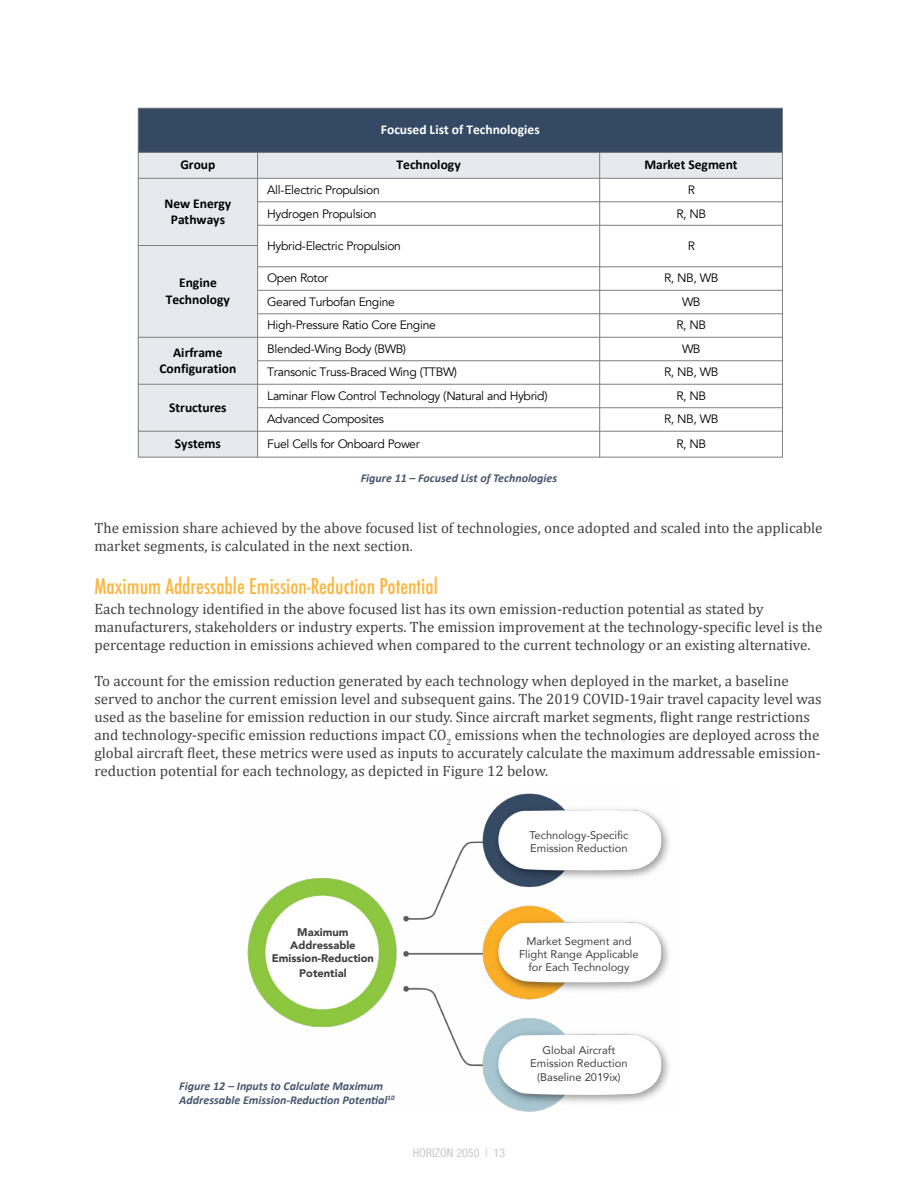
<style>
.page{position:relative;width:918px;height:1188px;background:#fff}
.page>*{position:absolute;margin:0;border:0;box-sizing:border-box;transform-origin:0 0}
.t1{font:500 condensed 21px "Futura";color:#fcb63f}
.t2{font:15px/18px "Cambria";color:#414042}
.t3{font:700 13.5px/16.2px "Calibri";color:#000;text-align:center}
.t4{font:700 13.5px "Calibri";color:#fff}
.t5{font:12.15px "Avenir";letter-spacing:-.03em;color:#000}
.t6{font:italic 700 12px/14.4px "Calibri";color:#46556e}
.t7{font:condensed 12px "Helvetica Neue LT Com";color:#c7c8ca}
.t8{font:11.1px/13.4px "Avenir";color:#414042;text-align:center}
.t9{font:900 11.1px/13.4px "Avenir";color:#414042;text-align:center}
</style>
<div class="page">
<img style="left:247px;top:793px;width:422px;height:319px">
<div style="left:138px;top:108px;width:644px;height:44px;background:#344964"></div>
<div style="left:138px;top:152px;width:120px;height:26px;background:#e6eaef"></div>
<div style="left:258px;top:152px;width:342px;height:26px;background:#e6eaef"></div>
<div style="left:600px;top:152px;width:182px;height:26px;background:#e6eaef"></div>
<div style="left:138px;top:178px;width:120px;height:68px;background:#e6eaef"></div>
<div style="left:138px;top:246px;width:120px;height:91px;background:#e6eaef"></div>
<div style="left:138px;top:337px;width:120px;height:47px;background:#e6eaef"></div>
<div style="left:138px;top:384px;width:120px;height:47px;background:#e6eaef"></div>
<div style="left:138px;top:431px;width:120px;height:26px;background:#e6eaef"></div>
<hr style="left:257px;top:152px;width:1px;height:305px;background:#7f7f7f">
<hr style="left:599px;top:152px;width:1px;height:305px;background:#7f7f7f">
<hr style="left:138px;top:152px;width:645px;height:1px;background:#7f7f7f">
<hr style="left:138px;top:178px;width:645px;height:1px;background:#7f7f7f">
<hr style="left:257px;top:201px;width:526px;height:1px;background:#7f7f7f">
<hr style="left:257px;top:225px;width:526px;height:1px;background:#7f7f7f">
<hr style="left:138px;top:245px;width:120px;height:1px;background:#7f7f7f">
<hr style="left:257px;top:266px;width:526px;height:1px;background:#7f7f7f">
<hr style="left:257px;top:290px;width:526px;height:1px;background:#7f7f7f">
<hr style="left:257px;top:313px;width:526px;height:1px;background:#7f7f7f">
<hr style="left:138px;top:337px;width:645px;height:1px;background:#7f7f7f">
<hr style="left:257px;top:360px;width:526px;height:1px;background:#7f7f7f">
<hr style="left:138px;top:384px;width:645px;height:1px;background:#7f7f7f">
<hr style="left:257px;top:407px;width:526px;height:1px;background:#7f7f7f">
<hr style="left:138px;top:431px;width:645px;height:1px;background:#7f7f7f">
<hr style="left:138px;top:108px;width:1px;height:349px;background:#7f7f7f">
<hr style="left:782px;top:108px;width:1px;height:349px;background:#7f7f7f">
<hr style="left:138px;top:108px;width:645px;height:1px;background:#7f7f7f">
<hr style="left:138px;top:457px;width:645px;height:1px;background:#7f7f7f">
<p class="t4" style="left:381px;top:120px;width:160px">Focused List of Technologies</p>
<p class="t3" style="left:180px;top:156px;width:37px">Group</p>
<p class="t3" style="left:397px;top:156px;width:66px">Technology</p>
<p class="t3" style="left:644px;top:156px;width:95px">Market Segment</p>
<p class="t3" style="left:164px;top:195px;width:68px">New Energy<br>Pathways</p>
<p class="t5" style="left:267px;top:182px;width:114px">All-Electric Propulsion</p>
<p class="t5" style="left:688px;top:182px;width:9px">R</p>
<p class="t5" style="left:267px;top:206px;width:111px">Hydrogen Propulsion</p>
<p class="t5" style="left:676px;top:206px;width:31px">R, NB</p>
<p class="t5" style="left:267px;top:238px;width:135px">Hybrid-Electric Propulsion</p>
<p class="t5" style="left:688px;top:238px;width:9px">R</p>
<p class="t3" style="left:166px;top:275px;width:66px">Engine<br>Technology</p>
<p class="t5" style="left:267px;top:271px;width:62px">Open Rotor</p>
<p class="t5" style="left:664px;top:271px;width:56px">R, NB, WB</p>
<p class="t5" style="left:267px;top:295px;width:129px">Geared Turbofan Engine</p>
<p class="t5" style="left:682px;top:295px;width:20px">WB</p>
<p class="t5" style="left:267px;top:318px;width:170px">High-Pressure Ratio Core Engine</p>
<p class="t5" style="left:676px;top:318px;width:31px">R, NB</p>
<p class="t3" style="left:160px;top:344px;width:78px">Airframe<br>Configuration</p>
<p class="t5" style="left:267px;top:342px;width:140px">Blended-Wing Body (BWB)</p>
<p class="t5" style="left:682px;top:342px;width:20px">WB</p>
<p class="t5" style="left:267px;top:365px;width:191px">Transonic Truss-Braced Wing (TTBW)</p>
<p class="t5" style="left:664px;top:365px;width:56px">R, NB, WB</p>
<p class="t3" style="left:169px;top:399px;width:59px">Structures</p>
<p class="t5" style="left:267px;top:388px;width:282px">Laminar Flow Control Technology (Natural and Hybrid)</p>
<p class="t5" style="left:676px;top:388px;width:31px">R, NB</p>
<p class="t5" style="left:267px;top:412px;width:118px">Advanced Composites</p>
<p class="t5" style="left:664px;top:412px;width:56px">R, NB, WB</p>
<p class="t3" style="left:175px;top:435px;width:48px">Systems</p>
<p class="t5" style="left:267px;top:437px;width:154px">Fuel Cells for Onboard Power</p>
<p class="t5" style="left:676px;top:437px;width:31px">R, NB</p>
<p class="t6" style="left:361px;top:470px;width:198px">Figure 11 – Focused List of Technologies</p>
<p class="t2" style="left:94px;top:518px;width:730px">The emission share achieved by the above focused list of technologies, once adopted and scaled into the applicable market segments, is calculated in the next section.</p>
<h1 class="t1" style="left:94px;top:573px;width:345px">Maximum Addressable Emission-Reduction Potential</h1>
<p class="t2" style="left:94px;top:600px;width:729px">Each technology identified in the above focused list has its own emission-reduction potential as stated by manufacturers, stakeholders or industry experts. The emission improvement at the technology-specific level is the percentage reduction in emissions achieved when compared to the current technology or an existing alternative.</p>
<p class="t2" style="left:94px;top:672px;width:729px">To account for the emission reduction generated by each technology when deployed in the market, a baseline served to anchor the current emission level and subsequent gains. The 2019 COVID-19air travel capacity level was used as the baseline for emission reduction in our study. Since aircraft market segments, flight range restrictions and technology-specific emission reductions impact CO<sub>2</sub> emissions when the technologies are deployed across the global aircraft fleet, these metrics were used as inputs to accurately calculate the maximum addressable emission&shy;reduction potential for each technology, as depicted in Figure 12 below.</p>
<p class="t8" style="left:529px;top:828px;width:101px;text-align:left">Technology-Specific<br>Emission Reduction</p>
<p class="t9" style="left:272px;top:925px;width:103px">Maximum<br>Addressable<br>Emission-Reduction</p>
<p class="t9" style="left:299px;top:966px;width:49px">Potential</p>
<p class="t8" style="left:519px;top:934px;width:121px">Market Segment and<br>Flight Range Applicable for Each Technology</p>
<p class="t6" style="left:179px;top:1078px;width:217px">Figure 12 – Inputs to Calculate Maximum<br>Addressable Emission-Reduction Potential<sup>10</sup></p>
<p class="t7" style="left:413px;top:1145px;width:94px">HORIZON 2050 | 13</p>
<p class="t8" style="left:530px;top:1043px;width:99px">Global Aircraft<br>Emission Reduction (Baseline 2019ix)</p>
</div>
